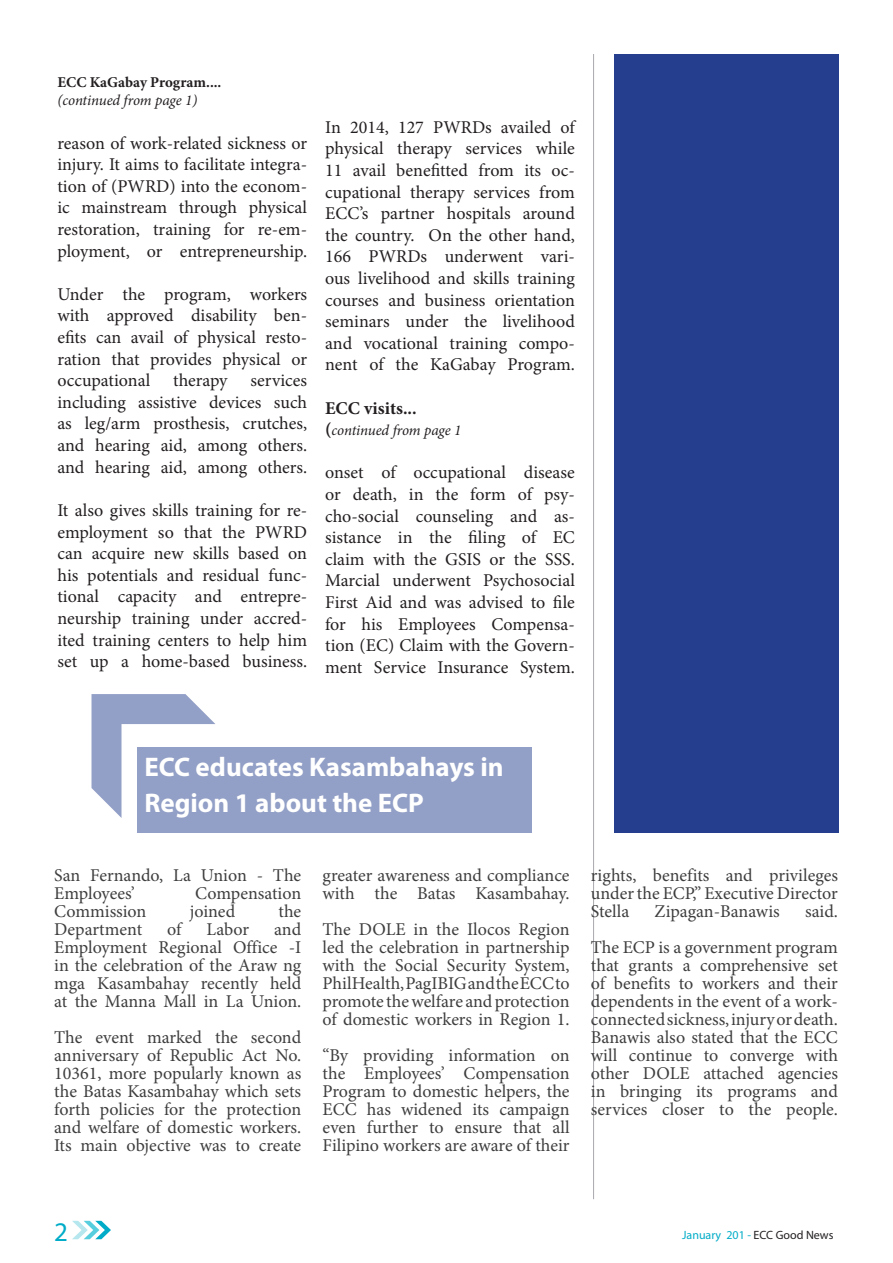
<style>
.page{position:relative;width:893px;height:1263px;background:#fff}
.page>*{position:absolute;margin:0;border:0;box-sizing:border-box;transform-origin:0 0}
._02_Article_Title{font:700 27px/36px "Myriad Pro";color:#fff}
.t1{font:27px "Myriad Pro";color:#00acc8}
.t2{font:18px/21.6px "Minion Pro";color:#231f20;text-align:justify}
._05_body_text{font:18px/18px "Minion Pro";letter-spacing:-.005em;color:#3e3e3f;text-align:justify}
.t3{font:700 18px "Minion Pro";color:#231f20}
.t4{font:italic 15px "Minion Pro";letter-spacing:-.01em;color:#231f20}
.t5{font:700 15px "Minion Pro";color:#231f20}
.t6{font:12px "Myriad Pro";color:#00acc8}
.s1{font-weight:700;font-style:normal;font-size:18px}
.s2{color:#231f20}
</style>
<div class="page">
<svg style="left:72px;top:1221px;width:39px;height:18px"></svg>
<div style="left:614px;top:54px;width:225px;height:778px;background:#253f8e"></div>
<hr style="left:593px;top:54px;width:1px;height:1145px;background:#a8a9ad">
<div style="left:137px;top:747px;width:395px;height:85px;background:#929fc6"></div>
<svg style="left:92px;top:694px;width:123px;height:124px"></svg>
<p class="t5" style="left:57px;top:72px;width:166px">ECC KaGabay Program....</p>
<p class="t4" style="left:57px;top:90px;width:141px">(continued from page 1)</p>
<p class="t2" style="left:57px;top:132px;width:251px">reason of work-related sickness or injury. It aims to facilitate integra&shy;tion of (PWRD) into the econom&shy;ic mainstream through physical restoration, training for re-em&shy;ployment, or entrepreneurship.</p>
<p class="t2" style="left:57px;top:283px;width:251px">Under the program, workers with approved disability ben&shy;efits can avail of physical resto&shy;ration that provides physical or occupational</p>
<p class="t2" style="left:173px;top:370px;width:56px">therapy</p>
<p class="t2" style="left:57px;top:370px;width:251px;text-indent:193px">services including assistive devices such as leg/arm prosthesis, crutches, and hearing aid, among others. and hearing aid, among others.</p>
<p class="t2" style="left:57px;top:499px;width:251px">It also gives skills training for re&shy;employment so that the PWRD can acquire new skills based on his potentials and residual func&shy;tional capacity and entrepre&shy;neurship training under accred&shy;ited training centers to help him set up a home-based business.</p>
<p class="t2" style="left:325px;top:116px;width:251px">In 2014, 127 PWRDs availed of physical therapy services while 11 avail benefitted from its oc&shy;cupational therapy services from ECC’s partner hospitals around the country. On the other hand, 166 PWRDs underwent vari&shy;ous livelihood and skills training courses and business orientation seminars under the livelihood and vocational training compo&shy;nent of the KaGabay Program.</p>
<p class="t3" style="left:325px;top:395px;width:93px">ECC visits...</p>
<p class="t4" style="left:325px;top:420px;width:138px"><span class="s1">(</span>continued from page 1</p>
<p class="t2" style="left:325px;top:462px;width:251px">onset of occupational disease or death, in the form of psy&shy;cho-social counseling and as&shy;sistance in the filing of EC claim with the GSIS or the SSS.</p>
<p class="t2" style="left:325px;top:570px;width:251px">Marcial underwent Psychosocial First Aid and was advised to file for his Employees Compensa&shy;tion (EC) Claim with the Govern&shy;ment Service Insurance System.</p>
<p class="_02_Article_Title" style="left:144px;top:748px;width:361px">ECC educates Kasambahays in<br>Region 1 about the ECP</p>
<p class="_05_body_text" style="left:54px;top:866px;width:249px">San Fernando, La Union - The<br>Employees’</p>
<p class="_05_body_text" style="left:195px;top:884px;width:108px">Compensation</p>
<p class="_05_body_text" style="left:54px;top:902px;width:94px">Commission</p>
<p class="_05_body_text" style="left:190px;top:902px;width:47px">joined</p>
<p class="_05_body_text" style="left:278px;top:902px;width:24px">the</p>
<p class="_05_body_text" style="left:54px;top:920px;width:90px">Department</p>
<p class="_05_body_text" style="left:167px;top:920px;width:16px">of</p>
<p class="_05_body_text" style="left:207px;top:920px;width:44px">Labor</p>
<p class="_05_body_text" style="left:54px;top:920px;width:249px;text-indent:220px">and Employment Regional Office -I in the celebration of the Araw ng mga Kasambahay recently held at the Manna Mall in La Union.</p>
<p class="_05_body_text" style="left:54px;top:1028px;width:249px">The event marked the second anniversary of Republic Act No.<br>10361, more popularly known as the Batas Kasambahay which sets forth policies for the protection and welfare of domestic workers.<br>Its main objective was to create</p>
<p class="_05_body_text" style="left:323px;top:866px;width:249px">greater awareness and compliance with the Batas Kasambahay.</p>
<p class="_05_body_text" style="left:323px;top:920px;width:249px">The DOLE in the Ilocos Region led the celebration in partnership with the Social Security System, PhilHealth, PagIBIG and the ECC to promote the welfare and protection of domestic workers in Region 1.</p>
<p class="_05_body_text" style="left:323px;top:1046px;width:249px">“By providing information on the Employees’ Compensation Program to domestic helpers, the ECC has widened its campaign even further to ensure that all Filipino workers are aware of their</p>
<p class="_05_body_text" style="left:591px;top:866px;width:249px">rights, benefits and privileges under the ECP,” Executive Director Stella</p>
<p class="_05_body_text" style="left:655px;top:902px;width:127px">Zipagan-Banawis</p>
<p class="_05_body_text" style="left:805px;top:902px;width:34px">said.</p>
<p class="_05_body_text" style="left:591px;top:938px;width:249px">The ECP is a government program that grants a comprehensive set of benefits to workers and their dependents in the event of a work&shy;connected sickness, injury or death.</p>
<p class="_05_body_text" style="left:591px;top:1028px;width:249px">Banawis also stated that the ECC will continue to converge with other DOLE attached agencies in bringing its programs and services closer to the people.</p>
<p class="t1" style="left:54px;top:1215px;width:15px">2</p>
<p class="t6" style="left:682px;top:1227px;width:153px">January 201 - <span class="s2">ECC Good News</span></p>
</div>
